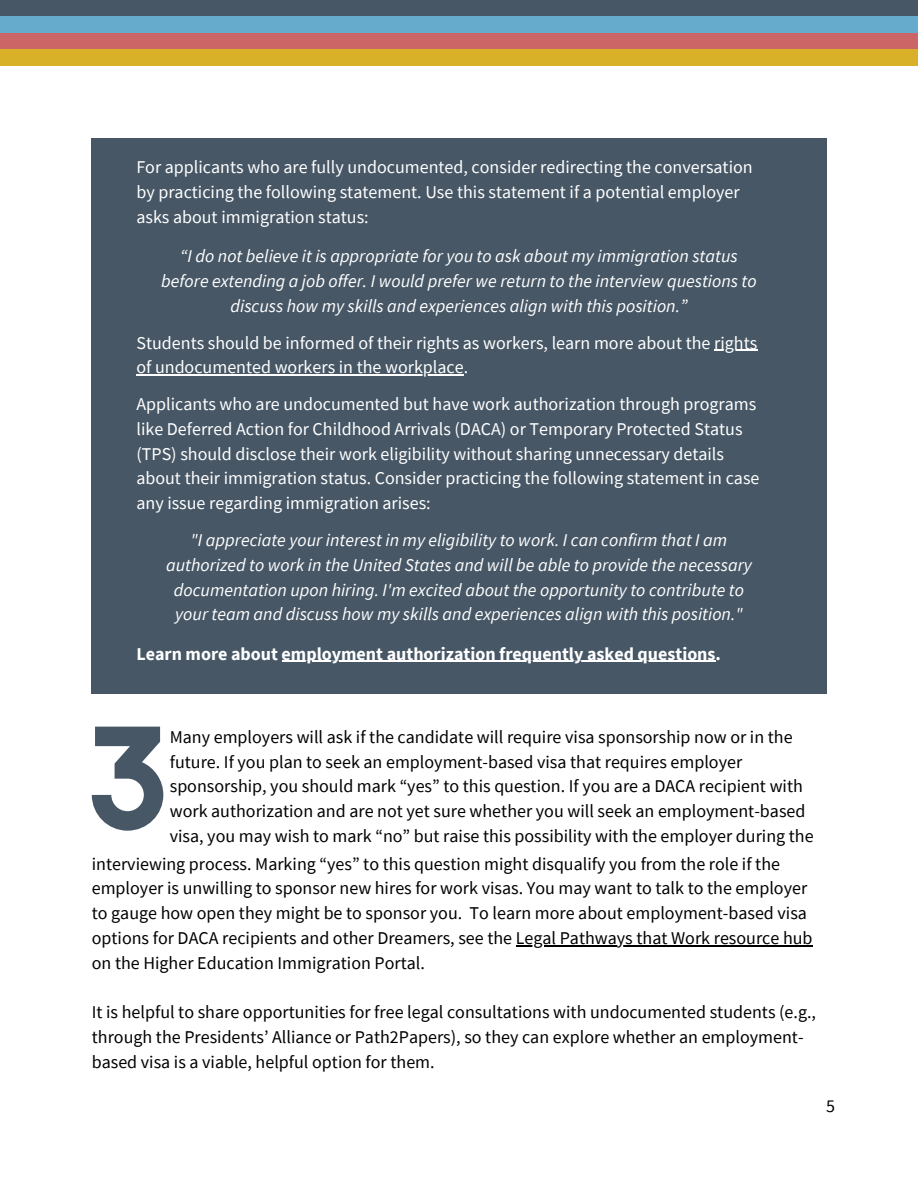
<style>
.page{position:relative;width:918px;height:1188px;background:#fff}
.page>*{position:absolute;margin:0;border:0;box-sizing:border-box;transform-origin:0 0}
.t1{font:18px/24.8px "Source Sans Pro";color:#000}
.t2{font:18px/24.8px "Source Sans Pro";color:#fff}
.t3{font:italic 18px/24.8px "Source Sans Pro";color:#fff;text-align:center}
.t4{font:700 18px "Source Sans Pro";color:#fff}
</style>
<div class="page">
<div style="left:92px;top:139px;width:734px;height:555px;background:#475766"></div>
<svg style="left:92px;top:727px;width:71px;height:104px"></svg>
<hr style="left:714px;top:350px;width:43px;height:1px;background:#fff">
<hr style="left:136px;top:374px;width:328px;height:2px;background:#fff">
<hr style="left:282px;top:661px;width:434px;height:1px;background:#fff">
<hr style="left:516px;top:945px;width:297px;height:1px;background:#000">
<div style="left:0;top:0;width:918px;height:17px;background:#475766"></div>
<div style="left:0;top:17px;width:918px;height:16px;background:#6ac"></div>
<div style="left:0;top:33px;width:918px;height:17px;background:#c66"></div>
<div style="left:0;top:50px;width:918px;height:16px;background:#d8b129"></div>
<p class="t2" style="left:136px;top:154px;width:618px">For applicants who are fully undocumented, consider redirecting the conversation by practicing the following statement. Use this statement if a potential employer asks about immigration status:</p>
<p class="t3" style="left:161px;top:243px;width:597px">“I do not believe it is appropriate for you to ask about my immigration status before extending a job offer. I would prefer we return to the interview questions to discuss how my skills and experiences align with this position.”</p>
<p class="t2" style="left:136px;top:330px;width:622px">Students should be informed of their rights as workers, learn more about the rights</p>
<h1 class="t2" style="left:136px;top:355px;width:333px">of undocumented workers in the workplace.</h1>
<p class="t2" style="left:136px;top:391px;width:625px">Applicants who are undocumented but have work authorization through programs like Deferred Action for Childhood Arrivals (DACA) or Temporary Protected Status (TPS) should disclose their work eligibility without sharing unnecessary details about their immigration status. Consider practicing the following statement in case any issue regarding immigration arises:</p>
<p class="t3" style="left:166px;top:527px;width:587px">"I appreciate your interest in my eligibility to work. I can confirm that I am authorized to work in the United States and will be able to provide the necessary documentation upon hiring. I'm excited about the opportunity to contribute to your team and discuss how my skills and experiences align with this position."</p>
<p class="t4" style="left:136px;top:642px;width:586px">Learn more about employment authorization frequently asked questions.</p>
<p class="t1" style="left:170px;top:724px;width:645px">Many employers will ask if the candidate will require visa sponsorship now or in the future. If you plan to seek an employment-based visa that requires employer sponsorship, you should mark “yes” to this question. If you are a DACA recipient with work authorization and are not yet sure whether you will seek an employment-based visa, you may wish to mark “no” but raise this possibility with the employer during the</p>
<p class="t1" style="left:92px;top:851px;width:722px">interviewing process. Marking “yes” to this question might disqualify you from the role if the employer is unwilling to sponsor new hires for work visas. You may want to talk to the employer to gauge how open they might be to sponsor you. To learn more about employment-based visa options for DACA recipients and other Dreamers, see the Legal Pathways that Work resource hub on the Higher Education Immigration Portal.</p>
<p class="t1" style="left:92px;top:999px;width:726px">It is helpful to share opportunities for free legal consultations with undocumented students (e.g., through the Presidents’ Alliance or Path2Papers), so they can explore whether an employment&shy;based visa is a viable, helpful option for them.</p>
<p class="t1" style="left:826px;top:1094px;width:10px">5</p>
</div>
